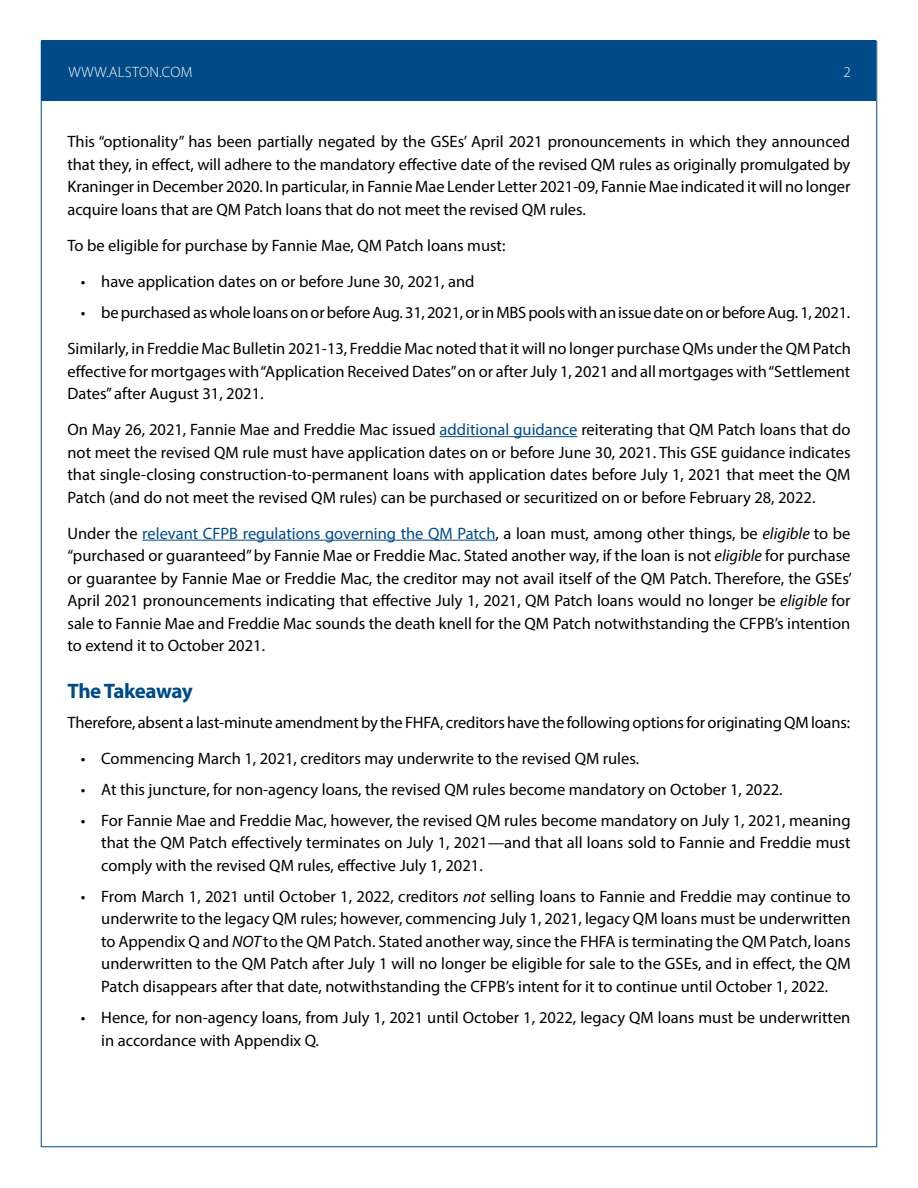
<style>
.page{position:relative;width:918px;height:1188px;background:#fff}
.page>*{position:absolute;margin:0;border:0;box-sizing:border-box;transform-origin:0 0}
.t1{font:700 21px "Myriad Pro";letter-spacing:-.03em;color:#004b87}
.t2{font:16.5px/22.5px "Myriad Pro";color:#000;text-align:justify}
.t3{font:300 15px "Myriad Pro";letter-spacing:.02em;color:#fff}
.s1{color:#004b87}
.s2{font-style:italic}
</style>
<div class="page">
<div style="left:42px;top:40px;width:834px;height:61px;background:#004b87"></div>
<hr style="left:440px;top:436px;width:138px;height:1px;background:#004b87">
<hr style="left:142px;top:540px;width:354px;height:1px;background:#004b87">
<p class="t3" style="left:68px;top:63px;width:126px">WWW.ALSTON.COM</p>
<p class="t3" style="left:843px;top:63px;width:9px">2</p>
<p class="t2" style="left:68px;top:130px;width:785px">This “optionality” has been partially negated by the GSEs’ April 2021 pronouncements in which they announced that they, in effect, will adhere to the mandatory effective date of the revised QM rules as originally promulgated by Kraninger in December 2020. In particular, in Fannie Mae Lender Letter 2021-09, Fannie Mae indicated it will no longer acquire loans that are QM Patch loans that do not meet the revised QM rules.</p>
<p class="t2" style="left:68px;top:234px;width:440px">To be eligible for purchase by Fannie Mae, QM Patch loans must:</p>
<p class="t2" style="left:81px;top:270px;width:395px">• have application dates on or before June 30, 2021, and</p>
<p class="t2" style="left:68px;top:294px;width:785px;line-height:36px;text-align:right">• be purchased as whole loans on or before Aug. 31, 2021, or in MBS pools with an issue date on or before Aug. 1, 2021.<br>Similarly, in Freddie Mac Bulletin 2021-13, Freddie Mac noted that it will no longer purchase QMs under the QM Patch</p>
<p class="t2" style="left:68px;top:360px;width:784px">effective for mortgages with “Application Received Dates” on or after July 1, 2021 and all mortgages with “Settlement<br>Dates” after August 31, 2021.</p>
<p class="t2" style="left:68px;top:418px;width:785px">On May 26, 2021, Fannie Mae and Freddie Mac issued <span class="s1">additional guidance</span> reiterating that QM Patch loans that do not meet the revised QM rule must have application dates on or before June 30, 2021. This GSE guidance indicates that single-closing construction-to-permanent loans with application dates before July 1, 2021 that meet the QM Patch (and do not meet the revised QM rules) can be purchased or securitized on or before February 28, 2022.</p>
<p class="t2" style="left:68px;top:522px;width:786px">Under the <span class="s1">relevant CFPB regulations governing the QM Patch</span>, a loan must, among other things, be <span class="s2">eligible</span> to be “purchased or guaranteed” by Fannie Mae or Freddie Mac. Stated another way, if the loan is not <span class="s2">eligible</span> for purchase or guarantee by Fannie Mae or Freddie Mac, the creditor may not avail itself of the QM Patch. Therefore, the GSEs’ April 2021 pronouncements indicating that effective July 1, 2021, QM Patch loans would no longer be <span class="s2">eligible</span> for sale to Fannie Mae and Freddie Mac sounds the death knell for the QM Patch notwithstanding the CFPB’s intention to extend it to October 2021.</p>
<p class="t1" style="left:68px;top:677px;width:127px">The Takeaway</p>
<p class="t2" style="left:68px;top:710px;width:784px">Therefore, absent a last-minute amendment by the FHFA, creditors have the following options for originating QM loans:</p>
<p class="t2" style="left:81px;top:746px;width:560px">• Commencing March 1, 2021, creditors may underwrite to the revised QM rules.</p>
<p class="t2" style="left:81px;top:778px;width:703px">• At this juncture, for non-agency loans, the revised QM rules become mandatory on October 1, 2022.</p>
<p class="t2" style="left:101px;top:809px;width:751px;text-indent:-20px">• For Fannie Mae and Freddie Mac, however, the revised QM rules become mandatory on July 1, 2021, meaning that the QM Patch effectively terminates on July 1, 2021—and that all loans sold to Fannie and Freddie must comply with the revised QM rules, effective July 1, 2021.</p>
<p class="t2" style="left:101px;top:885px;width:751px;text-indent:-20px">• From March 1, 2021 until October 1, 2022, creditors <span class="s2">not</span> selling loans to Fannie and Freddie may continue to underwrite to the legacy QM rules; however, commencing July 1, 2021, legacy QM loans must be underwritten to Appendix Q and <span class="s2">NOT</span> to the QM Patch. Stated another way, since the FHFA is terminating the QM Patch, loans underwritten to the QM Patch after July 1 will no longer be eligible for sale to the GSEs, and in effect, the QM Patch disappears after that date, notwithstanding the CFPB’s intent for it to continue until October 1, 2022.</p>
<p class="t2" style="left:101px;top:1006px;width:751px;text-indent:-20px">• Hence, for non-agency loans, from July 1, 2021 until October 1, 2022, legacy QM loans must be underwritten in accordance with Appendix Q.</p>
</div>
